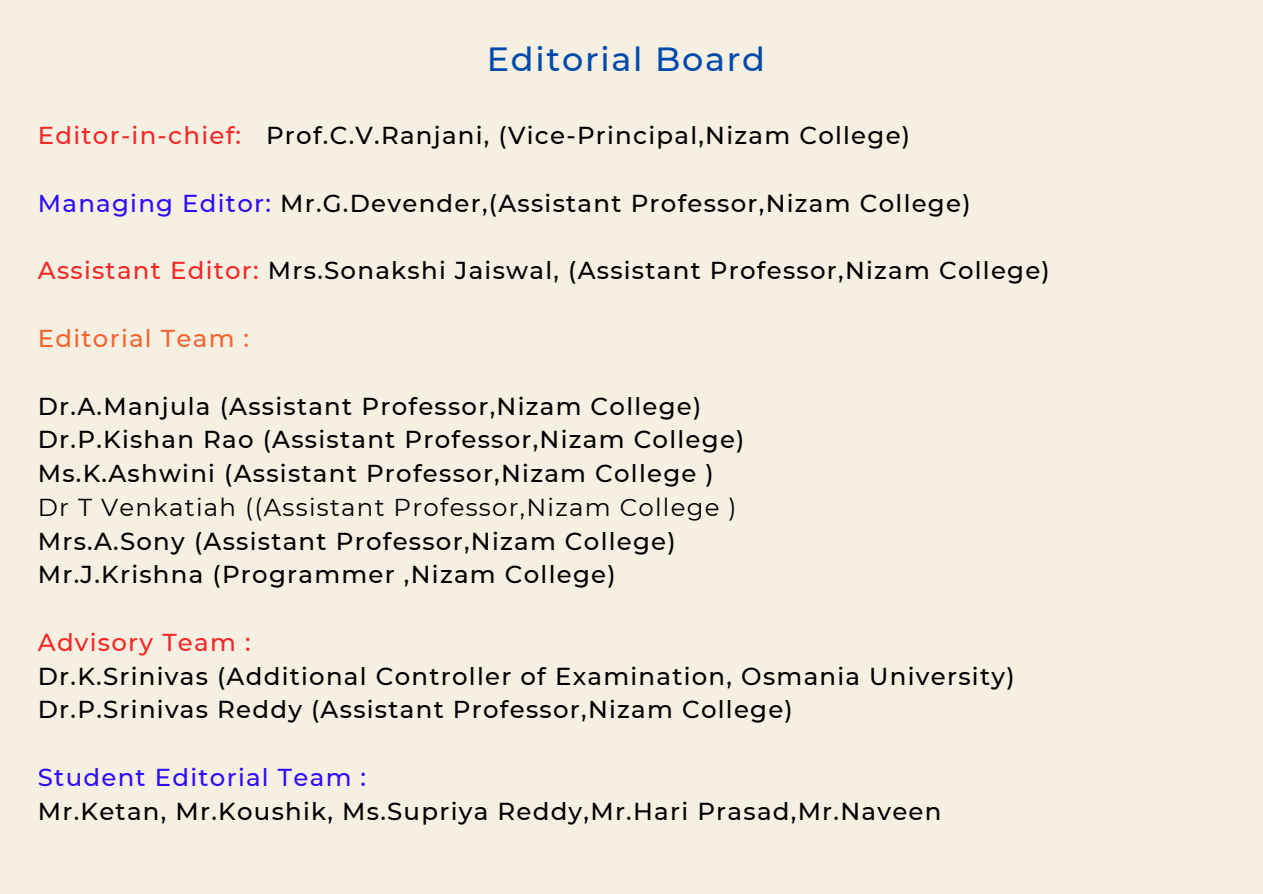
<style>
.page{position:relative;width:1263px;height:894px;background:#fff}
.page>*{position:absolute;margin:0;border:0;box-sizing:border-box;transform-origin:0 0}
.t1{font:500 33.45px "Montserrat";letter-spacing:.05em;color:#004aad}
.t2{font:500 24.45px/33.8px "Montserrat";letter-spacing:.05em;color:#000}
.t3{font:24.45px "Montserrat";letter-spacing:.05em;color:#000}
.t4{font:500 24.45px "Montserrat";letter-spacing:.05em;color:#2e0df8}
.t5{font:500 24.45px "Montserrat";letter-spacing:.05em;color:#f46530}
.t6{font:500 24.45px "Montserrat";letter-spacing:.05em;color:#f62828}
.s1{color:#f62828}
.s2{color:#2e0df8}
</style>
<div class="page">
<div style="left:0;top:0;width:1263px;height:893px;background:#f5f0e1"></div>
<h1 class="t1" style="left:487px;top:39px;width:280px">Editorial Board</h1>
<p class="t2" style="left:38px;top:119px;width:874px"><span class="s1">Editor-in-chief:</span> Prof.C.V.Ranjani, (Vice-Principal,Nizam College)</p>
<p class="t2" style="left:38px;top:186px;width:934px"><span class="s2">Managing Editor:</span> Mr.G.Devender,(Assistant Professor,Nizam College)</p>
<p class="t2" style="left:38px;top:254px;width:1013px"><span class="s1">Assistant Editor:</span> Mrs.Sonakshi Jaiswal, (Assistant Professor,Nizam College)</p>
<p class="t5" style="left:38px;top:323px;width:213px">Editorial Team :</p>
<p class="t2" style="left:38px;top:389px;width:708px">Dr.A.Manjula (Assistant Professor,Nizam College)<br>Dr.P.Kishan Rao (Assistant Professor,Nizam College)<br>Ms.K.Ashwini (Assistant Professor,Nizam College )</p>
<p class="t3" style="left:38px;top:492px;width:700px">Dr T Venkatiah ((Assistant Professor,Nizam College )</p>
<p class="t2" style="left:38px;top:523px;width:639px">Mrs.A.Sony (Assistant Professor,Nizam College)<br>Mr.J.Krishna (Programmer ,Nizam College)</p>
<p class="t6" style="left:38px;top:627px;width:214px">Advisory Team :</p>
<p class="t2" style="left:38px;top:658px;width:978px">Dr.K.Srinivas (Additional Controller of Examination, Osmania University)<br>Dr.P.Srinivas Reddy (Assistant Professor,Nizam College)</p>
<p class="t4" style="left:38px;top:762px;width:330px">Student Editorial Team :</p>
<p class="t2" style="left:38px;top:793px;width:905px">Mr.Ketan, Mr.Koushik, Ms.Supriya Reddy,Mr.Hari Prasad,Mr.Naveen</p>
</div>
